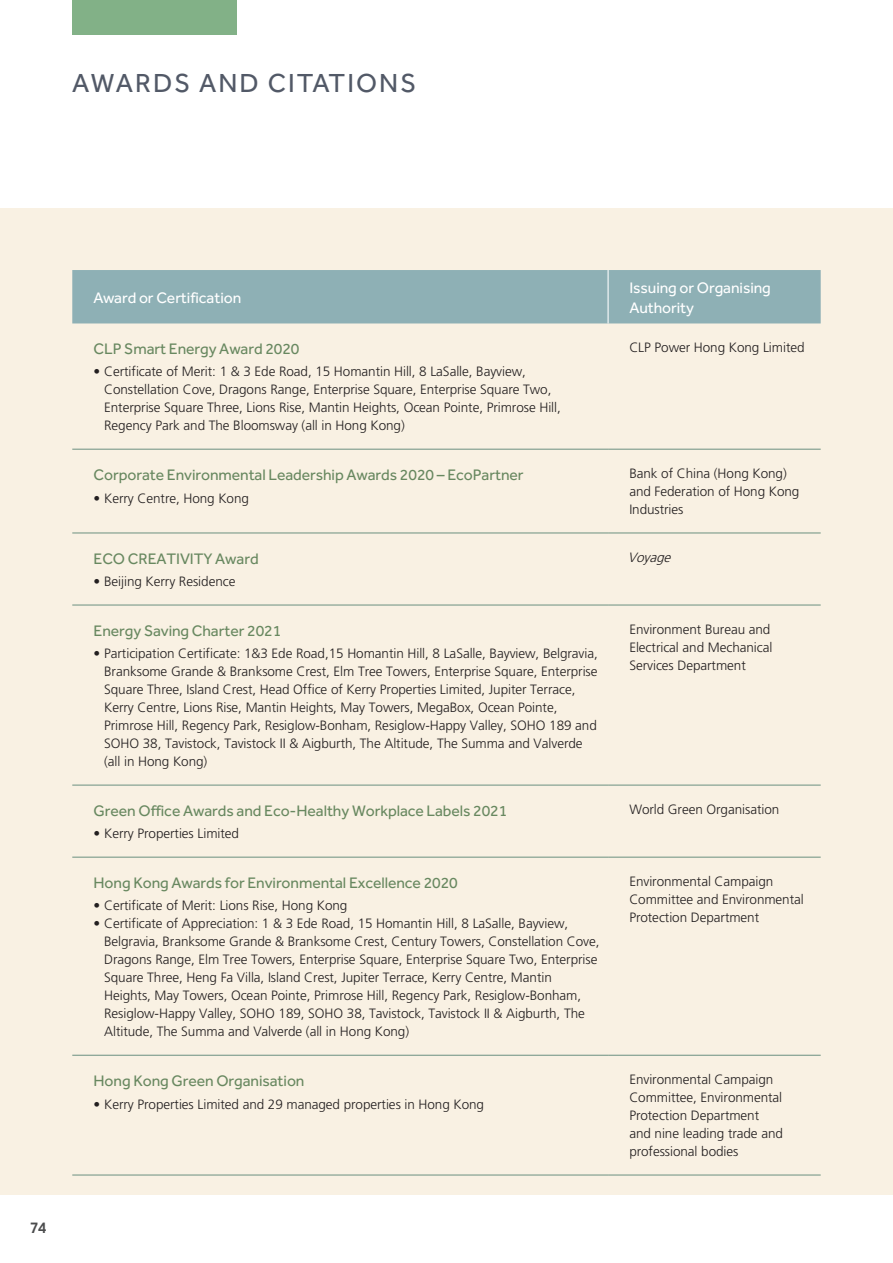
<style>
.page{position:relative;width:893px;height:1263px;background:#fff}
.page>*{position:absolute;margin:0;border:0;box-sizing:border-box;transform-origin:0 0}
.t1{font:27px "Effra";letter-spacing:.075em;color:#525967}
.t2{font:500 16.5px "Effra";color:#4b4c4d}
.t3{font:15.75px "Effra";letter-spacing:-.005em;color:#688860}
.t4{font:15.75px/20.2px "Effra";letter-spacing:-.005em;color:#fff}
.t5{font:300 13.5px/18px "Frutiger LT Std";letter-spacing:-.005em;color:#231f20}
.t6{font:italic 300 13.5px "Frutiger LT Std";color:#231f20}
</style>
<div class="page">
<div style="left:72px;top:0;width:165px;height:34px;background:#82b187"></div>
<div style="left:0;top:208px;width:893px;height:987px;background:#f9f1e3"></div>
<div style="left:72px;top:270px;width:749px;height:53px;background:#8eb0b5"></div>
<hr style="left:607px;top:270px;width:2px;height:53px;background:#fff">
<hr style="left:72px;top:449px;width:536px;height:1px;background:#6b9080">
<hr style="left:608px;top:449px;width:213px;height:1px;background:#6b9080">
<hr style="left:72px;top:533px;width:536px;height:1px;background:#6b9080">
<hr style="left:608px;top:533px;width:213px;height:1px;background:#6b9080">
<hr style="left:72px;top:605px;width:536px;height:1px;background:#6b9080">
<hr style="left:608px;top:605px;width:213px;height:1px;background:#6b9080">
<hr style="left:72px;top:785px;width:536px;height:1px;background:#6b9080">
<hr style="left:608px;top:785px;width:213px;height:1px;background:#6b9080">
<hr style="left:72px;top:857px;width:536px;height:1px;background:#6b9080">
<hr style="left:608px;top:857px;width:213px;height:1px;background:#6b9080">
<hr style="left:72px;top:1055px;width:536px;height:1px;background:#6b9080">
<hr style="left:608px;top:1055px;width:213px;height:1px;background:#6b9080">
<hr style="left:72px;top:1175px;width:536px;height:1px;background:#6b9080">
<hr style="left:608px;top:1175px;width:213px;height:1px;background:#6b9080">
<h1 class="t1" style="left:72px;top:67px;width:345px">AWARDS AND CITATIONS</h1>
<p class="t2" style="left:30px;top:1218px;width:18px">74</p>
<p class="t4" style="left:94px;top:287px;width:149px">Award or Certification</p>
<p class="t4" style="left:629px;top:277px;width:143px">Issuing or Organising<br>Authority</p>
<p class="t3" style="left:94px;top:340px;width:207px">CLP Smart Energy Award 2020</p>
<p class="t5" style="left:104px;top:363px;width:458px;text-indent:-11px">• Certificate of Merit: 1 &amp; 3 Ede Road, 15 Homantin Hill, 8 LaSalle, Bayview, Constellation Cove, Dragons Range, Enterprise Square, Enterprise Square Two, Enterprise Square Three, Lions Rise, Mantin Heights, Ocean Pointe, Primrose Hill, Regency Park and The Bloomsway (all in Hong Kong)</p>
<p class="t5" style="left:629px;top:339px;width:177px">CLP Power Hong Kong Limited</p>
<p class="t3" style="left:94px;top:466px;width:432px">Corporate Environmental Leadership Awards 2020 – EcoPartner</p>
<p class="t5" style="left:94px;top:489px;width:157px">• Kerry Centre, Hong Kong</p>
<p class="t3" style="left:94px;top:550px;width:167px">ECO CREATIVITY Award</p>
<p class="t5" style="left:94px;top:573px;width:143px">• Beijing Kerry Residence</p>
<p class="t3" style="left:94px;top:622px;width:189px">Energy Saving Charter 2021</p>
<p class="t5" style="left:104px;top:645px;width:495px;text-indent:-11px">• Participation Certificate: 1&amp;3 Ede Road,15 Homantin Hill, 8 LaSalle, Bayview, Belgravia, Branksome Grande &amp; Branksome Crest, Elm Tree Towers, Enterprise Square, Enterprise Square Three, Island Crest, Head Office of Kerry Properties Limited, Jupiter Terrace, Kerry Centre, Lions Rise, Mantin Heights, May Towers, MegaBox, Ocean Pointe, Primrose Hill, Regency Park, Resiglow-Bonham, Resiglow-Happy Valley, SOHO 189 and SOHO 38, Tavistock, Tavistock II &amp; Aigburth, The Altitude, The Summa and Valverde (all in Hong Kong)</p>
<p class="t3" style="left:94px;top:802px;width:415px">Green Office Awards and Eco-Healthy Workplace Labels 2021</p>
<p class="t5" style="left:94px;top:825px;width:147px">• Kerry Properties Limited</p>
<p class="t3" style="left:94px;top:874px;width:366px">Hong Kong Awards for Environmental Excellence 2020</p>
<p class="t5" style="left:94px;top:897px;width:255px">• Certificate of Merit: Lions Rise, Hong Kong</p>
<p class="t5" style="left:104px;top:915px;width:497px;text-indent:-11px">• Certificate of Appreciation: 1 &amp; 3 Ede Road, 15 Homantin Hill, 8 LaSalle, Bayview, Belgravia, Branksome Grande &amp; Branksome Crest, Century Towers, Constellation Cove, Dragons Range, Elm Tree Towers, Enterprise Square, Enterprise Square Two, Enterprise Square Three, Heng Fa Villa, Island Crest, Jupiter Terrace, Kerry Centre, Mantin Heights, May Towers, Ocean Pointe, Primrose Hill, Regency Park, Resiglow-Bonham, Resiglow-Happy Valley, SOHO 189, SOHO 38, Tavistock, Tavistock II &amp; Aigburth, The Altitude, The Summa and Valverde (all in Hong Kong)</p>
<p class="t3" style="left:94px;top:1072px;width:212px">Hong Kong Green Organisation</p>
<p class="t5" style="left:94px;top:1095px;width:392px">• Kerry Properties Limited and 29 managed properties in Hong Kong</p>
<p class="t5" style="left:629px;top:465px;width:172px">Bank of China (Hong Kong) and Federation of Hong Kong<br>Industries</p>
<p class="t6" style="left:628px;top:550px;width:48px">Voyage</p>
<p class="t5" style="left:629px;top:621px;width:145px">Environment Bureau and<br>Electrical and Mechanical<br>Services Department</p>
<p class="t5" style="left:629px;top:801px;width:151px">World Green Organisation</p>
<p class="t5" style="left:629px;top:873px;width:176px">Environmental Campaign<br>Committee and Environmental<br>Protection Department</p>
<p class="t5" style="left:629px;top:1071px;width:155px">Environmental Campaign<br>Committee, Environmental<br>Protection Department and nine leading trade and professional bodies</p>
</div>
